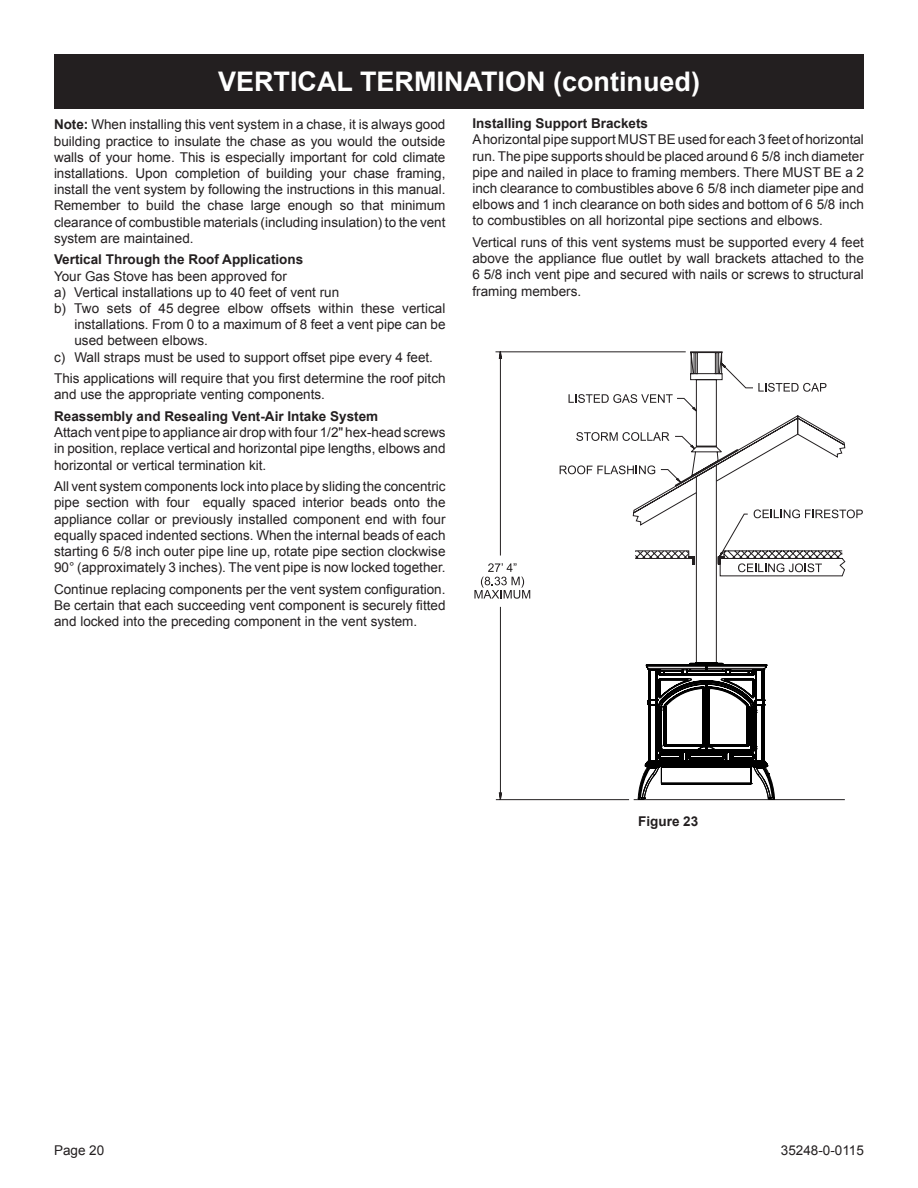
<style>
.page{position:relative;width:918px;height:1188px;background:#fff}
.page>*{position:absolute;margin:0;border:0;box-sizing:border-box;transform-origin:0 0}
.t1{font:700 27px "Arial";color:#fff}
.t2{font:13.5px/16.2px "Arial";color:#231f20;text-align:justify}
.t3{font:700 13.5px "Arial";color:#231f20}
.s1{font-weight:700}
</style>
<div class="page">
<svg style="left:495px;top:351px;width:350px;height:450px"></svg>
<svg style="left:474px;top:563px;width:56px;height:36px"></svg>
<svg style="left:758px;top:383px;width:69px;height:9px"></svg>
<svg style="left:569px;top:394px;width:104px;height:9px"></svg>
<svg style="left:576px;top:432px;width:93px;height:9px"></svg>
<svg style="left:560px;top:464px;width:303px;height:336px"></svg>
<div style="left:54px;top:54px;width:810px;height:54px;background:#231f20"></div>
<h1 class="t1" style="left:218px;top:63px;width:483px">VERTICAL TERMINATION (continued)</h1>
<p class="t2" style="left:54px;top:117px;width:393px"><span class="s1">Note:</span> When installing this vent system in a chase, it is always good building practice to insulate the chase as you would the outside walls of your home. This is especially important for cold climate installations. Upon completion of building your chase framing, install the vent system by following the instructions in this manual.<br>Remember to build the chase large enough so that minimum clearance of combustible materials (including insulation) to the vent system are maintained.</p>
<p class="t3" style="left:54px;top:251px;width:251px">Vertical Through the Roof Applications</p>
<p class="t2" style="left:54px;top:268px;width:234px">Your Gas Stove has been approved for</p>
<p class="t2" style="left:54px;top:284px;width:287px">a) Vertical installations up to 40 feet of vent run</p>
<p class="t2" style="left:54px;top:300px;width:393px">b) Two sets of 45 degree elbow offsets within these vertical</p>
<p class="t2" style="left:74px;top:317px;width:373px">installations. From 0 to a maximum of 8 feet a vent pipe can be</p>
<p class="t2" style="left:74px;top:333px;width:135px">used between elbows.</p>
<p class="t2" style="left:54px;top:349px;width:380px">c) Wall straps must be used to support offset pipe every 4 feet.</p>
<p class="t2" style="left:54px;top:371px;width:393px">This applications will require that you first determine the roof pitch and use the appropriate venting components.</p>
<p class="t3" style="left:54px;top:407px;width:326px">Reassembly and Resealing Vent-Air Intake System</p>
<p class="t2" style="left:54px;top:425px;width:393px">Attach vent pipe to appliance air drop with four 1/2" hex-head screws in position, replace vertical and horizontal pipe lengths, elbows and horizontal or vertical termination kit.</p>
<p class="t2" style="left:54px;top:479px;width:393px">All vent system components lock into place by sliding the concentric pipe section with four equally spaced interior beads onto the appliance collar or previously installed component end with four equally spaced indented sections. When the internal beads of each starting 6 5/8 inch outer pipe line up, rotate pipe section clockwise 90° (approximately 3 inches). The vent pipe is now locked together.</p>
<p class="t2" style="left:54px;top:581px;width:393px">Continue replacing components per the vent system configuration.<br>Be certain that each succeeding vent component is securely fitted and locked into the preceding component in the vent system.</p>
<p class="t3" style="left:472px;top:114px;width:177px">Installing Support Brackets</p>
<p class="t2" style="left:472px;top:132px;width:393px">Ahorizontal pipe support MUSTBEused for each 3 feet of horizontal run.The pipe supports should be placed around 6 5/8 inch diameter pipe and nailed in place to framing members. There MUST BE a 2 inch clearance to combustibles above 6 5/8 inch diameter pipe and elbows and 1 inch clearance on both sides and bottom of 6 5/8 inch to combustibles on all horizontal pipe sections and elbows.</p>
<p class="t2" style="left:472px;top:234px;width:393px">Vertical runs of this vent systems must be supported every 4 feet above the appliance flue outlet by wall brackets attached to the 6 5/8 inch vent pipe and secured with nails or screws to structural framing members.</p>
<p class="t3" style="left:638px;top:812px;width:62px">Figure 23</p>
<p class="t2" style="left:54px;top:1143px;width:52px">Page 20</p>
<p class="t2" style="left:781px;top:1143px;width:85px">35248-0-0115</p>
</div>
